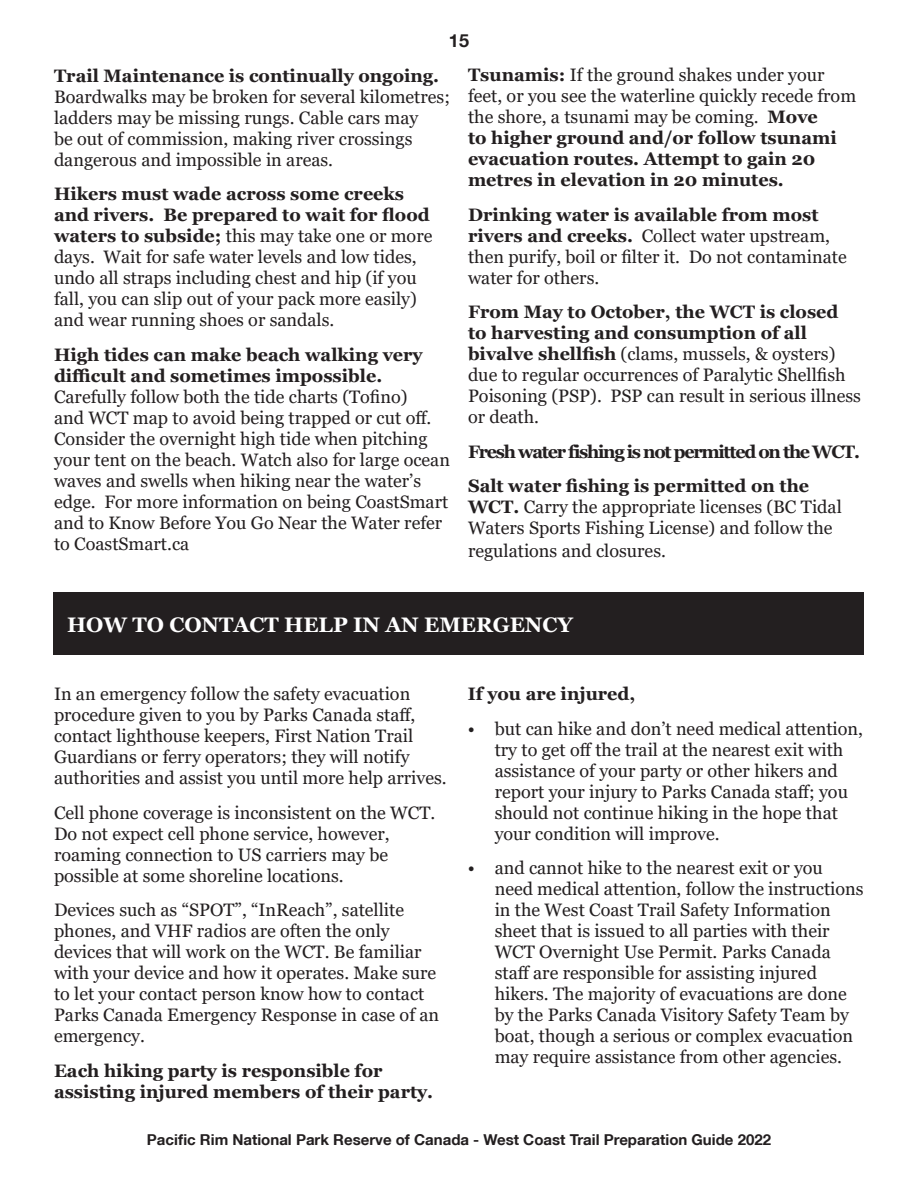
<style>
.page{position:relative;width:918px;height:1188px;background:#fff}
.page>*{position:absolute;margin:0;border:0;box-sizing:border-box;transform-origin:0 0}
.t1{font:700 21px "Georgia";color:#fff}
.t2{font:18px/21px "Georgia";color:#231f20}
.t3{font:700 18px/21px "Georgia";color:#231f20}
.t4{font:700 18px "Georgia";letter-spacing:-.07em;color:#231f20}
.t5{font:700 18px "Helvetica Neue LT";color:#231f20}
.t6{font:700 15px "Helvetica Neue LT";color:#231f20}
.s1{font-weight:700}
.s2{font-weight:400}
</style>
<div class="page">
<div style="left:54px;top:593px;width:810px;height:62px;background:#231f20"></div>
<p class="t5" style="left:449px;top:30px;width:22px">15</p>
<p class="t2" style="left:54px;top:65px;width:397px"><span class="s1">Trail Maintenance is continually ongoing.<br></span>Boardwalks may be broken for several kilometres; ladders may be missing rungs. Cable cars may<br>be out of commission, making river crossings dangerous and impossible in areas.</p>
<p class="t2" style="left:54px;top:184px;width:380px"><span class="s1">Hikers must wade across some creeks and rivers. Be prepared to wait for flood waters to subside;</span> this may take one or more days. Wait for safe water levels and low tides, undo all straps including chest and hip (if you fall, you can slip out of your pack more easily) and wear running shoes or sandals.</p>
<p class="t2" style="left:54px;top:344px;width:398px"><span class="s1">High tides can make beach walking very difficult and sometimes impossible.<br></span>Carefully follow both the tide charts (Tofino)<br>and WCT map to avoid being trapped or cut off.<br>Consider the overnight high tide when pitching your tent on the beach. Watch also for large ocean waves and swells when hiking near the water’s edge. For more information on being CoastSmart and to Know Before You Go Near the Water refer to CoastSmart.ca</p>
<p class="t3" style="left:468px;top:64px;width:390px">Tsunamis: <span class="s2">If the ground shakes under your feet, or you see the waterline quickly recede from the shore, a tsunami may be coming.</span> Move<br>to higher ground and/or follow tsunami evacuation routes. Attempt to gain 20 metres in elevation in 20 minutes.</p>
<p class="t2" style="left:468px;top:204px;width:380px"><span class="s1">Drinking water is available from most rivers and creeks.</span> Collect water upstream, then purify, boil or filter it. Do not contaminate water for others.</p>
<p class="t2" style="left:468px;top:302px;width:395px"><span class="s1">From May to October, the WCT is closed to harvesting and consumption of all bivalve shellfish</span> (clams, mussels, &amp; oysters) due to regular occurrences of Paralytic Shellfish Poisoning (PSP). PSP can result in serious illness or death.</p>
<p class="t4" style="left:468px;top:440px;width:393px">Fresh water fishing is not permitted on the WCT.</p>
<p class="t2" style="left:468px;top:476px;width:375px;line-height:21.5px"><span class="s1">Salt water fishing is permitted on the WCT.</span> Carry the appropriate licenses (BC Tidal Waters Sports Fishing License) and follow the regulations and closures.</p>
<p class="t1" style="left:67px;top:611px;width:507px">HOW TO CONTACT HELP IN AN EMERGENCY</p>
<p class="t2" style="left:54px;top:684px;width:394px">In an emergency follow the safety evacuation procedure given to you by Parks Canada staff, contact lighthouse keepers, First Nation Trail Guardians or ferry operators; they will notify authorities and assist you until more help arrives.</p>
<p class="t2" style="left:54px;top:803px;width:383px">Cell phone coverage is inconsistent on the WCT.<br>Do not expect cell phone service, however, roaming connection to US carriers may be possible at some shoreline locations.</p>
<p class="t2" style="left:54px;top:900px;width:387px">Devices such as “SPOT”, “InReach”, satellite phones, and VHF radios are often the only devices that will work on the WCT. Be familiar with your device and how it operates. Make sure to let your contact person know how to contact Parks Canada Emergency Response in case of an emergency.</p>
<p class="t3" style="left:54px;top:1060px;width:381px">Each hiking party is responsible for assisting injured members of their party.</p>
<p class="t3" style="left:468px;top:684px;width:169px">If you are injured,</p>
<p class="t2" style="left:495px;top:719px;width:370px;text-indent:-27px">• but can hike and don’t need medical attention, try to get off the trail at the nearest exit with assistance of your party or other hikers and report your injury to Parks Canada staff; you should not continue hiking in the hope that your condition will improve.</p>
<p class="t2" style="left:495px;top:858px;width:370px;text-indent:-27px">• and cannot hike to the nearest exit or you need medical attention, follow the instructions in the West Coast Trail Safety Information sheet that is issued to all parties with their WCT Overnight Use Permit. Parks Canada staff are responsible for assisting injured hikers. The majority of evacuations are done by the Parks Canada Visitory Safety Team by boat, though a serious or complex evacuation may require assistance from other agencies.</p>
<p class="t6" style="left:147px;top:1130px;width:626px">Pacific Rim National Park Reserve of Canada - West Coast Trail Preparation Guide 2022</p>
</div>
